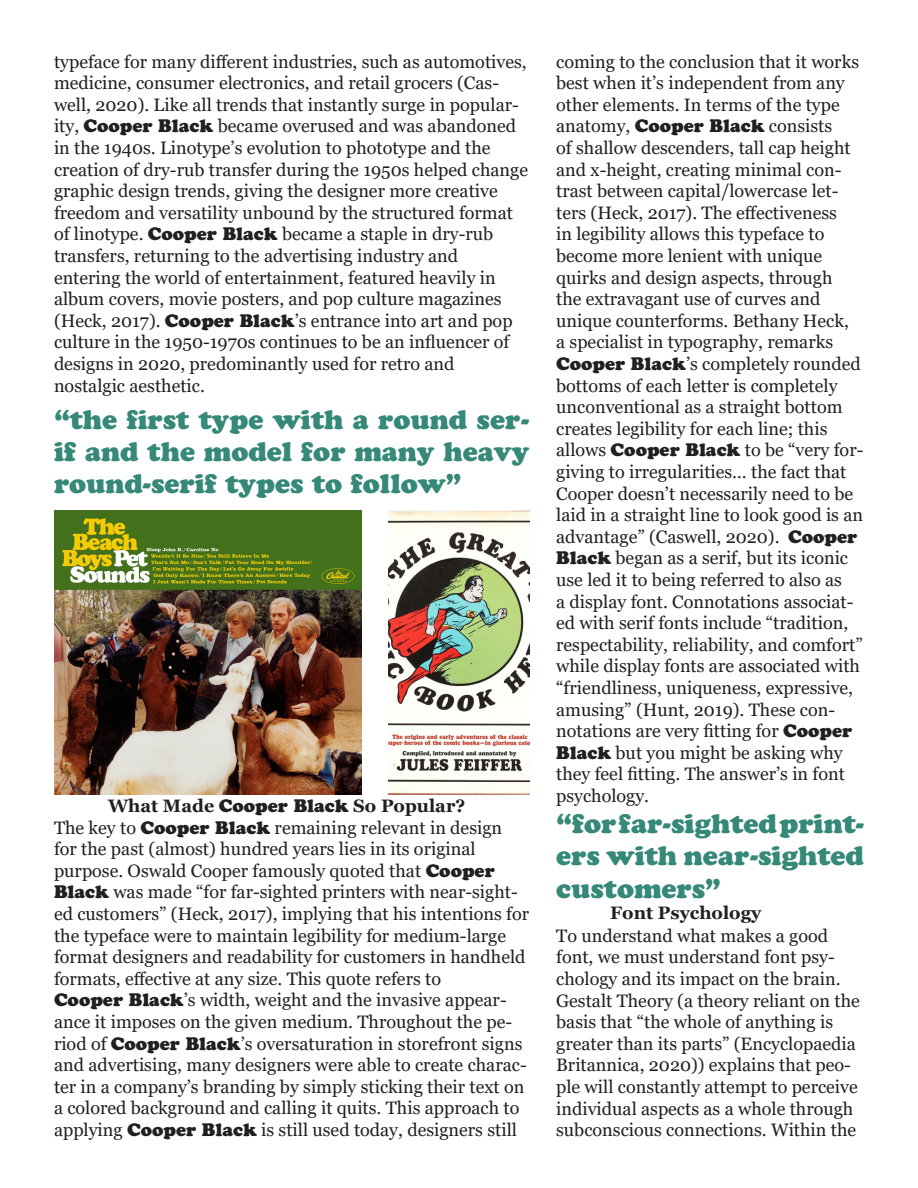
<style>
.page{position:relative;width:918px;height:1188px;background:#fff}
.page>*{position:absolute;margin:0;border:0;box-sizing:border-box;transform-origin:0 0}
.t1{font:27px/32.4px "Cooper Black Std";color:#368878}
.t2{font:18px/21.6px "Georgia";color:#231f20}
.t3{font:700 18px "Georgia";color:#231f20}
.s1{font-family:"Cooper Black Std"}
.s2{font-family:"Cooper Black Std";font-weight:400}
</style>
<div class="page">
<img style="left:54px;top:510px;width:308px;height:284px">
<img style="left:389px;top:510px;width:140px;height:284px">
<p class="t2" style="left:54px;top:51px;width:474px">typeface for many different industries, such as automotives, medicine, consumer electronics, and retail grocers (Cas-</p>
<p class="t2" style="left:54px;top:94px;width:476px">well, 2020). Like all trends that instantly surge in popular&shy;ity, <span class="s1">Cooper Black</span> became overused and was abandoned in the 1940s. Linotype’s evolution to phototype and the creation of dry-rub transfer during the 1950s helped change graphic design trends, giving the designer more creative freedom and versatility unbound by the structured format of linotype. <span class="s1">Cooper Black</span> became a staple in dry-rub transfers, returning to the advertising industry and entering the world of entertainment, featured heavily in album covers, movie posters, and pop culture magazines (Heck, 2017). <span class="s1">Cooper Black</span>’s entrance into art and pop culture in the 1950-1970s continues to be an influencer of designs in 2020, predominantly used for retro and nostalgic aesthetic.</p>
<p class="t1" style="left:54px;top:403px;width:477px">“the first type with a round ser&shy;if and the model for many heavy</p>
<p class="t1" style="left:54px;top:468px;width:409px">round-serif types to follow”</p>
<p class="t3" style="left:108px;top:795px;width:359px">What Made <span class="s2">Cooper Black</span> So Popular?</p>
<p class="t2" style="left:54px;top:817px;width:477px">The key to <span class="s1">Cooper Black</span> remaining relevant in design for the past (almost) hundred years lies in its original purpose. Oswald Cooper famously quoted that <span class="s1">Cooper Black</span> was made “for far-sighted printers with near-sight&shy;ed customers” (Heck, 2017), implying that his intentions for the typeface were to maintain legibility for medium-large format designers and readability for customers in handheld formats, effective at any size. This quote refers to<br><span class="s1">Cooper Black</span>’s width, weight and the invasive appear&shy;ance it imposes on the given medium. Throughout the pe&shy;riod of <span class="s1">Cooper Black</span>’s oversaturation in storefront signs and advertising, many designers were able to create charac&shy;ter in a company’s branding by simply sticking their text on a colored background and calling it quits. This approach to applying <span class="s1">Cooper Black</span> is still used today, designers still</p>
<p class="t2" style="left:556px;top:51px;width:309px">coming to the conclusion that it works best when it’s independent from any other elements. In terms of the type anatomy, <span class="s1">Cooper Black</span> consists<br>of shallow descenders, tall cap height and x-height, creating minimal con&shy;trast between capital/lowercase let&shy;ters (Heck, 2017). The effectiveness<br>in legibility allows this typeface to become more lenient with unique quirks and design aspects, through<br>the extravagant use of curves and unique counterforms. Bethany Heck,<br>a specialist in typography, remarks <span class="s1">Cooper Black</span>’s completely rounded bottoms of each letter is completely unconventional as a straight bottom creates legibility for each line; this allows <span class="s1">Cooper Black</span> to be “very for&shy;giving to irregularities… the fact that Cooper doesn’t necessarily need to be laid in a straight line to look good is an advantage” (Caswell, 2020). <span class="s1">Cooper Black</span> began as a serif, but its iconic use led it to being referred to also as<br>a display font. Connotations associat&shy;ed with serif fonts include “tradition, respectability, reliability, and comfort” while display fonts are associated with “friendliness, uniqueness, expressive, amusing” (Hunt, 2019). These con&shy;notations are very fitting for <span class="s1">Cooper Black</span> but you might be asking why they feel fitting. The answer’s in font psychology.</p>
<h1 class="t1" style="left:556px;top:807px;width:309px;text-align:justify">“for far-sighted print&shy;ers with near-sighted customers”</h1>
<p class="t2" style="left:556px;top:925px;width:305px">To understand what makes a good font, we must understand font psy&shy;chology and its impact on the brain.<br>Gestalt Theory (a theory reliant on the basis that “the whole of anything is greater than its parts” (Encyclopaedia Britannica, 2020)) explains that peo&shy;ple will constantly attempt to perceive individual aspects as a whole through subconscious connections. Within the</p>
<p class="t3" style="left:610px;top:901px;width:153px">Font Psychology</p>
</div>
